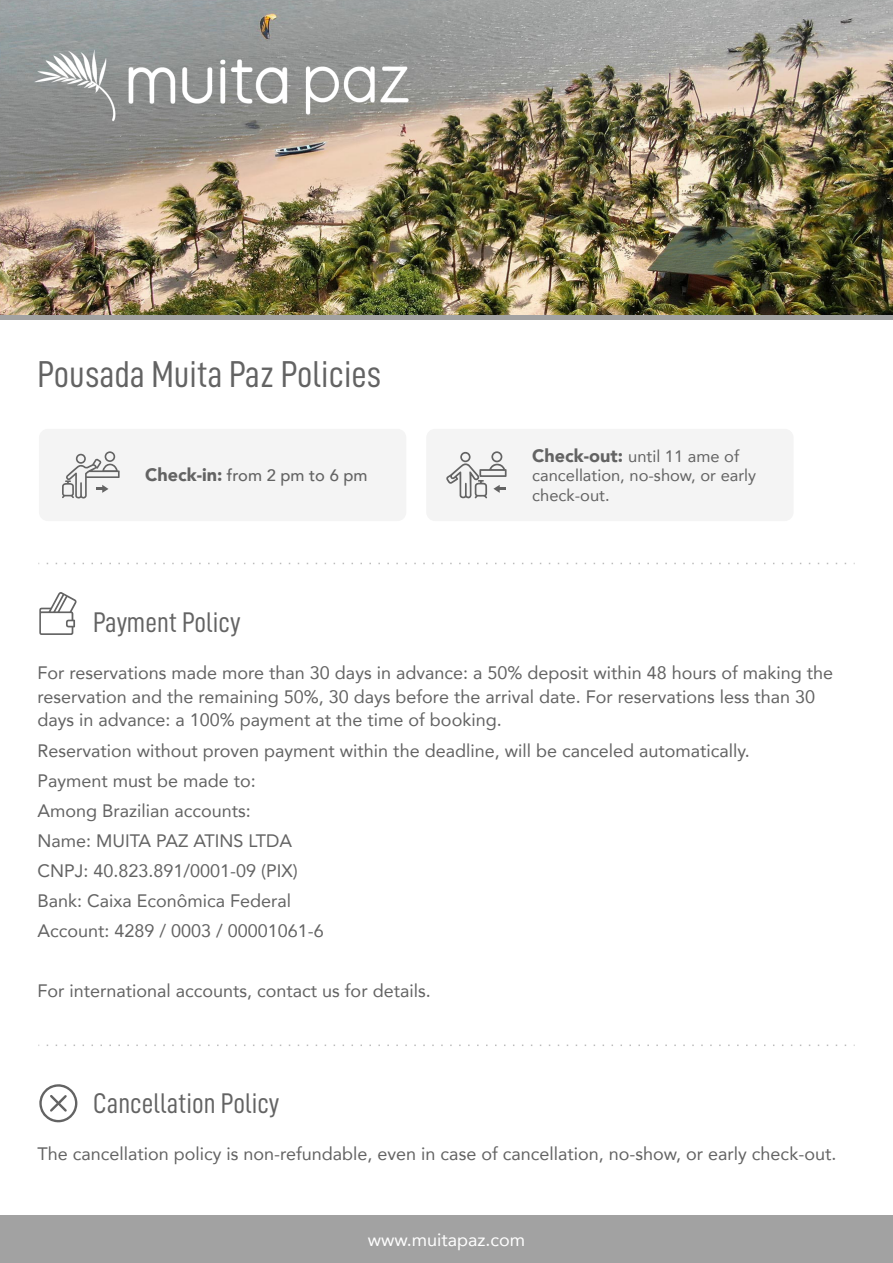
<style>
.page{position:relative;width:893px;height:1263px;background:#fff}
.page>*{position:absolute;margin:0;border:0;box-sizing:border-box;transform-origin:0 0}
.t1{font:37.5px "D DIN Condensed";color:#636363}
.t2{font:28.5px "D DIN Condensed";color:#636363}
.t3{font:18px/30px "Avenir";color:#636363}
.t4{font:18px "Avenir";color:#fff}
.t5{font:16.5px/19.5px "Avenir";color:#636363}
.t6{font:500 16.5px "Avenir";color:#636363}
.s1{font-weight:900;font-size:18px}
</style>
<div class="page">
<img style="left:0;top:0;width:893px;height:315px">
<img style="left:28px;top:44px;width:387px;height:83px">
<div style="left:0;top:315px;width:893px;height:5px;background:#a2a2a2"></div>
<div style="left:39px;top:429px;width:367px;height:92px;background:#f4f4f4;border-radius:9px"></div>
<svg style="left:62px;top:451px;width:58px;height:48px"></svg>
<div style="left:426px;top:429px;width:368px;height:92px;background:#f4f4f4;border-radius:9px"></div>
<svg style="left:446px;top:451px;width:61px;height:48px"></svg>
<svg style="left:39px;top:592px;width:38px;height:43px"></svg>
<svg style="left:39px;top:1084px;width:38px;height:38px"></svg>
<div style="left:0;top:1216px;width:893px;height:47px;background:#a2a2a2"></div>
<svg style="left:47px;top:563px;width:808px;height:1px"></svg>
<svg style="left:47px;top:1044px;width:808px;height:2px"></svg>
<h1 class="t1" style="left:37px;top:353px;width:345px">Pousada Muita Paz Policies</h1>
<p class="t6" style="left:145px;top:461px;width:224px"><span class="s1">Check-in:</span> from 2 pm to 6 pm</p>
<p class="t5" style="left:532px;top:445px;width:225px"><span class="s1">Check-out:</span> until 11 ame of cancellation, no-show, or early check-out.</p>
<h2 class="t2" style="left:93px;top:606px;width:149px">Payment Policy</h2>
<p class="t3" style="left:37px;top:660px;width:797px;line-height:24px">For reservations made more than 30 days in advance: a 50% deposit within 48 hours of making the reservation and the remaining 50%, 30 days before the arrival date. For reservations less than 30 days in advance: a 100% payment at the time of booking.</p>
<p class="t3" style="left:37px;top:735px;width:714px">Reservation without proven payment within the deadline, will be canceled automatically.<br>Payment must be made to:<br>Among Brazilian accounts:<br>Name: MUITA PAZ ATINS LTDA<br>CNPJ: 40.823.891/0001-09 (PIX)<br>Bank: Caixa Econômica Federal<br>Account: 4289 / 0003 / 00001061-6</p>
<p class="t3" style="left:37px;top:975px;width:395px">For international accounts, contact us for details.</p>
<h2 class="t2" style="left:93px;top:1088px;width:188px">Cancellation Policy</h2>
<p class="t3" style="left:37px;top:1138px;width:800px">The cancellation policy is non-refundable, even in case of cancellation, no-show, or early check-out.</p>
<p class="t4" style="left:368px;top:1225px;width:159px">www.muitapaz.com</p>
</div>
